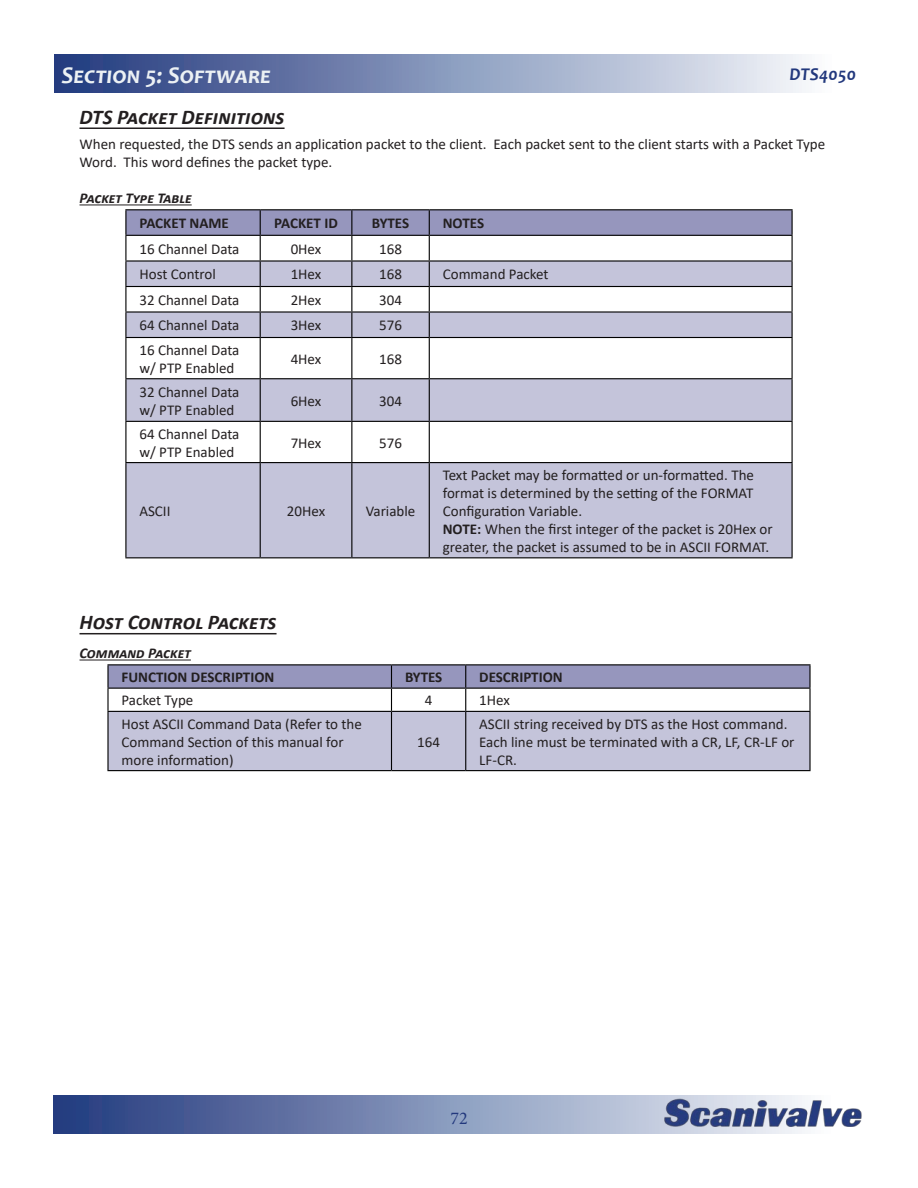
<style>
.page{position:relative;width:918px;height:1188px;background:#fff}
.page>*{position:absolute;margin:0;border:0;box-sizing:border-box;transform-origin:0 0}
.t1{font:italic 700 24px "Candara";color:#ecf1f4}
.Sub_Heading_1{font:italic 700 21px "Calibri";color:#231f20}
.t2{font:italic 700 18px "Candara";color:#22387d}
.t3{font:18px "Minion Pro";color:#22387d}
.t4{font:15px/18px "Calibri";color:#231f20}
.t5{font:700 15px "Calibri";color:#231f20}
.Sub_Heading_2{font:italic 700 15px "Calibri";color:#231f20}
.s1{font-weight:700}
</style>
<div class="page">
<svg style="left:53px;top:1095px;width:610px;height:39px;background:#7283ae"></svg>
<div style="left:54px;top:54px;width:810px;height:39px;background:linear-gradient(to right,#1f387d,#fff)"></div>
<img style="left:663px;top:1095px;width:199px;height:39px">
<hr style="left:80px;top:128px;width:205px;height:1px;background:#231f20">
<hr style="left:80px;top:204px;width:112px;height:1px;background:#231f20">
<hr style="left:80px;top:633px;width:197px;height:1px;background:#231f20">
<hr style="left:80px;top:660px;width:111px;height:1px;background:#231f20">
<svg style="left:126px;top:338px;width:666px;height:219px;fill:#c4c4da"></svg>
<hr style="left:125px;top:209px;width:135px;height:1px;background:#000">
<hr style="left:260px;top:209px;width:92px;height:1px;background:#000">
<hr style="left:352px;top:209px;width:77px;height:1px;background:#000">
<hr style="left:429px;top:209px;width:364px;height:1px;background:#000">
<hr style="left:125px;top:337px;width:135px;height:1px;background:#000">
<hr style="left:260px;top:337px;width:92px;height:1px;background:#000">
<hr style="left:352px;top:337px;width:77px;height:1px;background:#000">
<hr style="left:429px;top:337px;width:364px;height:1px;background:#000">
<hr style="left:125px;top:378px;width:135px;height:1px;background:#000">
<hr style="left:260px;top:378px;width:92px;height:1px;background:#000">
<hr style="left:352px;top:378px;width:77px;height:1px;background:#000">
<hr style="left:429px;top:378px;width:364px;height:1px;background:#000">
<hr style="left:125px;top:421px;width:135px;height:1px;background:#000">
<hr style="left:260px;top:421px;width:92px;height:1px;background:#000">
<hr style="left:352px;top:421px;width:77px;height:1px;background:#000">
<hr style="left:429px;top:421px;width:364px;height:1px;background:#000">
<hr style="left:125px;top:462px;width:135px;height:1px;background:#000">
<hr style="left:260px;top:462px;width:92px;height:1px;background:#000">
<hr style="left:352px;top:462px;width:77px;height:1px;background:#000">
<hr style="left:429px;top:462px;width:364px;height:1px;background:#000">
<hr style="left:125px;top:557px;width:135px;height:1px;background:#000">
<hr style="left:260px;top:557px;width:92px;height:1px;background:#000">
<hr style="left:352px;top:557px;width:77px;height:1px;background:#000">
<hr style="left:429px;top:557px;width:364px;height:1px;background:#000">
<hr style="left:125px;top:338px;width:1px;height:40px;background:#000">
<hr style="left:125px;top:379px;width:1px;height:42px;background:#000">
<hr style="left:125px;top:422px;width:1px;height:40px;background:#000">
<hr style="left:125px;top:463px;width:1px;height:94px;background:#000">
<svg style="left:125px;top:210px;width:668px;height:127px"></svg>
<hr style="left:260px;top:338px;width:1px;height:40px;background:#000">
<hr style="left:351px;top:338px;width:1px;height:40px;background:#000">
<hr style="left:429px;top:338px;width:1px;height:40px;background:#000">
<hr style="left:792px;top:338px;width:1px;height:40px;background:#000">
<hr style="left:260px;top:379px;width:1px;height:42px;background:#000">
<hr style="left:351px;top:379px;width:1px;height:42px;background:#000">
<hr style="left:429px;top:379px;width:1px;height:42px;background:#000">
<hr style="left:792px;top:379px;width:1px;height:42px;background:#000">
<hr style="left:260px;top:422px;width:1px;height:40px;background:#000">
<hr style="left:351px;top:422px;width:1px;height:40px;background:#000">
<hr style="left:429px;top:422px;width:1px;height:40px;background:#000">
<hr style="left:792px;top:422px;width:1px;height:40px;background:#000">
<hr style="left:260px;top:463px;width:1px;height:94px;background:#000">
<hr style="left:351px;top:463px;width:1px;height:94px;background:#000">
<hr style="left:429px;top:463px;width:1px;height:94px;background:#000">
<hr style="left:792px;top:463px;width:1px;height:94px;background:#000">
<hr style="left:107px;top:664px;width:285px;height:1px;background:#000">
<hr style="left:392px;top:664px;width:74px;height:1px;background:#000">
<hr style="left:466px;top:664px;width:345px;height:1px;background:#000">
<hr style="left:107px;top:688px;width:285px;height:1px;background:#000">
<hr style="left:466px;top:688px;width:345px;height:1px;background:#000">
<hr style="left:107px;top:711px;width:285px;height:1px;background:#000">
<hr style="left:466px;top:711px;width:345px;height:1px;background:#000">
<hr style="left:107px;top:770px;width:285px;height:1px;background:#000">
<hr style="left:466px;top:770px;width:345px;height:1px;background:#000">
<hr style="left:107px;top:665px;width:2px;height:23px;background:#000">
<hr style="left:107px;top:689px;width:2px;height:22px;background:#000">
<hr style="left:107px;top:712px;width:2px;height:58px;background:#000">
<hr style="left:809px;top:665px;width:2px;height:23px;background:#000">
<svg style="left:108px;top:665px;width:702px;height:106px"></svg>
<hr style="left:809px;top:689px;width:2px;height:22px;background:#000">
<hr style="left:391px;top:712px;width:1px;height:58px;background:#000">
<hr style="left:465px;top:712px;width:1px;height:58px;background:#000">
<hr style="left:809px;top:712px;width:2px;height:58px;background:#000">
<h1 class="t1" style="left:62px;top:60px;width:211px">Section 5: Software</h1>
<p class="t2" style="left:790px;top:63px;width:68px">DTS4050</p>
<p class="Sub_Heading_1" style="left:80px;top:102px;width:207px">DTS Packet Definitions</p>
<p class="t4" style="left:80px;top:135px;width:747px">When requested, the DTS sends an application packet to the client. Each packet sent to the client starts with a Packet Type<br>Word. This word defines the packet type.</p>
<p class="Sub_Heading_2" style="left:80px;top:188px;width:114px">Packet Type Table</p>
<p class="t5" style="left:139px;top:213px;width:91px">PACKET NAME</p>
<p class="t5" style="left:274px;top:213px;width:65px">PACKET ID</p>
<p class="t5" style="left:372px;top:213px;width:39px">BYTES</p>
<p class="t5" style="left:443px;top:213px;width:43px">NOTES</p>
<p class="t4" style="left:139px;top:239px;width:102px">16 Channel Data</p>
<p class="t4" style="left:291px;top:239px;width:32px">0Hex</p>
<p class="t4" style="left:379px;top:239px;width:24px">168</p>
<p class="t4" style="left:139px;top:265px;width:78px">Host Control</p>
<p class="t4" style="left:291px;top:265px;width:32px">1Hex</p>
<p class="t4" style="left:379px;top:265px;width:24px">168</p>
<p class="t4" style="left:443px;top:265px;width:107px">Command Packet</p>
<p class="t4" style="left:139px;top:291px;width:102px">32 Channel Data</p>
<p class="t4" style="left:291px;top:291px;width:32px">2Hex</p>
<p class="t4" style="left:379px;top:291px;width:24px">304</p>
<p class="t4" style="left:139px;top:316px;width:102px">64 Channel Data</p>
<p class="t4" style="left:291px;top:316px;width:32px">3Hex</p>
<p class="t4" style="left:379px;top:316px;width:24px">576</p>
<p class="t4" style="left:139px;top:340px;width:102px">16 Channel Data w/ PTP Enabled</p>
<p class="t4" style="left:291px;top:349px;width:32px">4Hex</p>
<p class="t4" style="left:379px;top:349px;width:24px">168</p>
<p class="t4" style="left:139px;top:382px;width:102px">32 Channel Data w/ PTP Enabled</p>
<p class="t4" style="left:291px;top:391px;width:32px">6Hex</p>
<p class="t4" style="left:379px;top:391px;width:24px">304</p>
<p class="t4" style="left:139px;top:424px;width:102px">64 Channel Data w/ PTP Enabled</p>
<p class="t4" style="left:291px;top:433px;width:32px">7Hex</p>
<p class="t4" style="left:379px;top:433px;width:24px">576</p>
<p class="t4" style="left:139px;top:501px;width:33px">ASCII</p>
<p class="t4" style="left:287px;top:501px;width:40px">20Hex</p>
<p class="t4" style="left:366px;top:501px;width:51px">Variable</p>
<p class="t4" style="left:443px;top:465px;width:313px;text-align:justify">Text Packet may be formatted or un-formatted. The format is determined by the setting of the FORMAT Configuration Variable.</p>
<p class="t4" style="left:443px;top:519px;width:331px"><span class="s1">NOTE:</span> When the first integer of the packet is 20Hex or greater, the packet is assumed to be in ASCII FORMAT.</p>
<p class="Sub_Heading_1" style="left:80px;top:607px;width:199px">Host Control Packets</p>
<p class="Sub_Heading_2" style="left:80px;top:643px;width:113px">Command Packet</p>
<p class="t5" style="left:122px;top:667px;width:154px">FUNCTION DESCRIPTION</p>
<p class="t5" style="left:405px;top:667px;width:39px">BYTES</p>
<p class="t5" style="left:479px;top:667px;width:85px">DESCRIPTION</p>
<p class="t4" style="left:122px;top:691px;width:73px">Packet Type</p>
<p class="t4" style="left:425px;top:691px;width:9px">4</p>
<p class="t4" style="left:479px;top:691px;width:32px">1Hex</p>
<p class="t4" style="left:122px;top:714px;width:242px">Host ASCII Command Data (Refer to the<br>Command Section of this manual for more information)</p>
<p class="t4" style="left:479px;top:714px;width:310px">ASCII string received by DTS as the Host command.</p>
<p class="t4" style="left:479px;top:732px;width:317px">Each line must be terminated with a CR, LF, CR-LF or<br>LF-CR.</p>
<p class="t4" style="left:417px;top:732px;width:24px">164</p>
<p class="t3" style="left:450px;top:1106px;width:19px">72</p>
</div>
